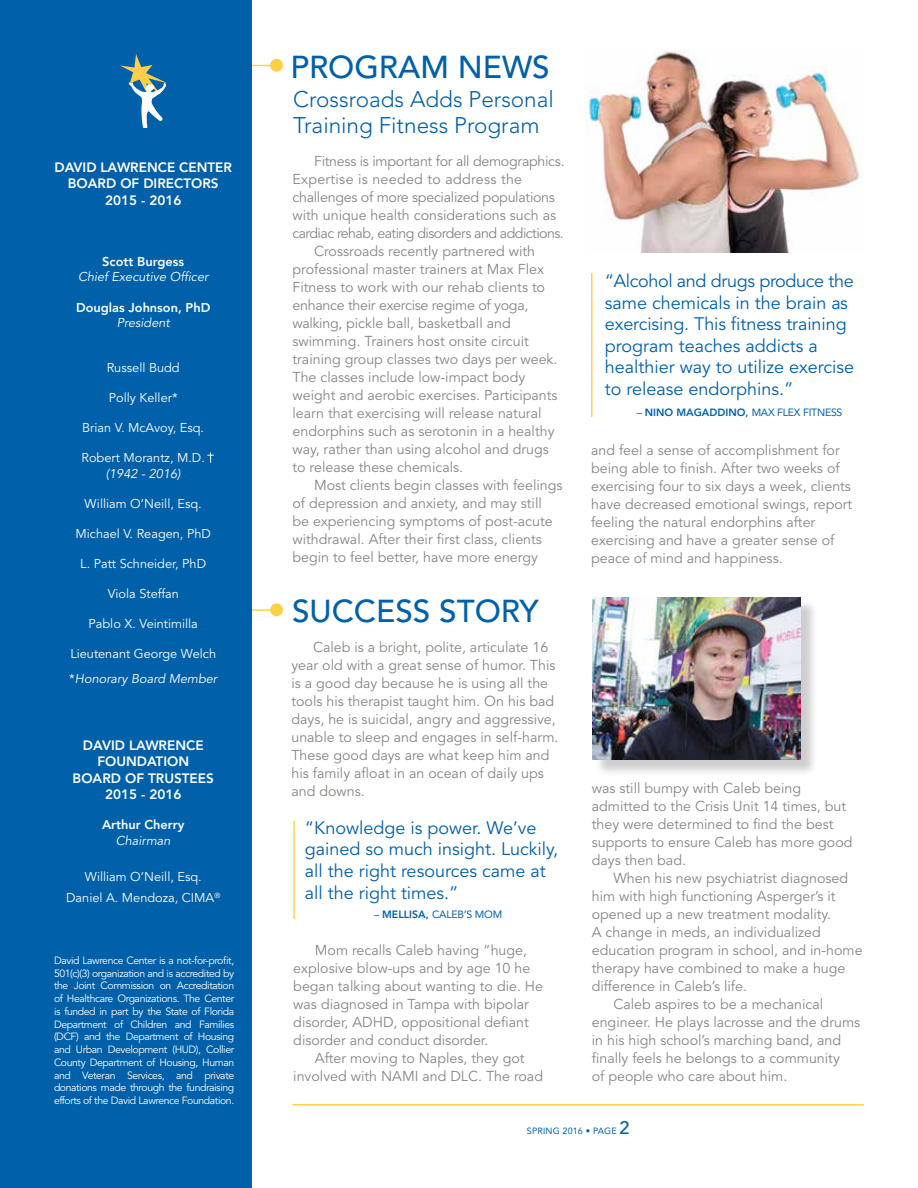
<style>
.page{position:relative;width:918px;height:1188px;background:#fff}
.page>*{position:absolute;margin:0;border:0;box-sizing:border-box;transform-origin:0 0}
.t1{font:500 31.5px "Avenir";color:#0060a9}
.t2{font:300 22.5px/25.5px "Avenir";color:#0060a9}
.t3{font:18px/21.6px "Avenir";color:#0060a9}
.t4{font:14.25px/18px "Avenir";color:#878681}
.t5{font:14.25px "Avenir";letter-spacing:-.02em;color:#878681}
.t6{font:14.25px "Avenir";letter-spacing:-.04em;color:#878681}
.t7{font:14.25px "Avenir";letter-spacing:.02em;color:#878681}
.t8{font:800 13.5px/16.2px "Avenir";color:#fff;text-align:center}
.t9{font:12.75px/25px "Avenir";color:#fff}
.t10{font:italic 12.75px "Avenir";color:#fff}
.t11{font:800 12.75px "Avenir";color:#fff}
.t12{font:10.5px/12.8px "Avenir";letter-spacing:-.04em;color:#fff;text-align:justify}
.t13{font:10.5px "Avenir";letter-spacing:-.02em;color:#0060a9}
.t14{font:9px "Avenir";letter-spacing:.015em;color:#0060a9}
.s1{font-style:italic}
.s2{font-weight:800}
.s3{font-weight:500;font-size:18px}
</style>
<div class="page">
<img style="left:585px;top:50px;width:277px;height:203px">
<hr style="left:293px;top:821px;width:2px;height:98px;background:#ffd046">
<hr style="left:591px;top:273px;width:1px;height:144px;background:#ffd046">
<hr style="left:67px;top:609px;width:210px;height:2px;background:#ffd046">
<div style="left:270px;top:603px;width:13px;height:13px;background:#ffd046;border-radius:50%"></div>
<hr style="left:67px;top:65px;width:210px;height:1px;background:#ffd046">
<div style="left:270px;top:59px;width:13px;height:13px;background:#ffd046;border-radius:50%"></div>
<div style="left:0;top:0;width:252px;height:1188px;background:#0060a9"></div>
<svg style="left:120px;top:54px;width:46px;height:73px"></svg>
<hr style="left:292px;top:1104px;width:572px;height:2px;background:#ffd046">
<svg style="left:207px;top:453px;width:7px;height:10px"></svg>
<div style="left:595px;top:599px;width:223px;height:178px;background:#000;opacity:.2"></div>
<img style="left:593px;top:597px;width:208px;height:162px">
<p class="t8" style="left:54px;top:159px;width:179px">DAVID LAWRENCE CENTER<br>BOARD OF DIRECTORS<br>2015 - 2016</p>
<p class="t11" style="left:102px;top:254px;width:83px">Scott Burgess</p>
<p class="t10" style="left:78px;top:269px;width:132px">Chief Executive Officer</p>
<p class="t11" style="left:76px;top:300px;width:136px">Douglas Johnson, PhD</p>
<p class="t10" style="left:117px;top:315px;width:55px">President</p>
<p class="t9" style="left:107px;top:356px;width:74px">Russell Budd</p>
<p class="t9" style="left:109px;top:386px;width:70px">Polly Keller*</p>
<p class="t9" style="left:82px;top:416px;width:123px">Brian V. McAvoy, Esq.</p>
<p class="t9" style="left:81px;top:446px;width:125px">Robert Morantz, M.D.</p>
<p class="t10" style="left:106px;top:466px;width:76px">(1942 - 2016)</p>
<p class="t9" style="left:85px;top:491px;width:119px">William O’Neill, Esq.</p>
<p class="t9" style="left:76px;top:521px;width:137px">Michael V. Reagen, PhD</p>
<p class="t9" style="left:80px;top:551px;width:127px">L. Patt Schneider, PhD</p>
<p class="t9" style="left:108px;top:581px;width:73px">Viola Steffan</p>
<p class="t9" style="left:89px;top:611px;width:111px">Pablo X. Veintimilla</p>
<p class="t9" style="left:69px;top:641px;width:149px">Lieutenant George Welch *<span class="s1">Honorary Board Member</span></p>
<p class="t8" style="left:73px;top:737px;width:143px">DAVID LAWRENCE<br>FOUNDATION<br>BOARD OF TRUSTEES<br>2015 - 2016</p>
<p class="t11" style="left:102px;top:817px;width:84px">Arthur Cherry</p>
<p class="t10" style="left:116px;top:833px;width:56px">Chairman</p>
<p class="t9" style="left:66px;top:866px;width:156px;line-height:21px;text-align:center">William O’Neill, Esq.<br>Daniel A. Mendoza, CIMA<sup>®</sup></p>
<p class="t12" style="left:54px;top:954px;width:182px">David Lawrence Center is a not-for-profit, 501(c)(3) organization and is accredited by the Joint Commission on Accreditation of Healthcare Organizations. The Center is funded in part by the State of Florida Department of Children and Families (DCF) and the Department of Housing and Urban Development (HUD), Collier County Department of Housing, Human and Veteran Services, and private donations made through the fundraising efforts of the David Lawrence Foundation.</p>
<h1 class="t1" style="left:290px;top:49px;width:261px">PROGRAM NEWS</h1>
<h2 class="t2" style="left:293px;top:87px;width:262px">Crossroads Adds Personal<br>Training Fitness Program</h2>
<p class="t5" style="left:314px;top:153px;width:252px">Fitness is important for all demographics.</p>
<p class="t7" style="left:292px;top:171px;width:231px">Expertise is needed to address the</p>
<p class="t5" style="left:292px;top:189px;width:264px">challenges of more specialized populations</p>
<p class="t4" style="left:292px;top:207px;width:265px">with unique health considerations such as</p>
<p class="t6" style="left:292px;top:225px;width:273px">cardiac rehab, eating disorders and addictions.</p>
<p class="t4" style="left:314px;top:243px;width:223px">Crossroads recently partnered with</p>
<p class="t4" style="left:292px;top:261px;width:253px">professional master trainers at Max Flex</p>
<p class="t4" style="left:292px;top:279px;width:254px">Fitness to work with our rehab clients to</p>
<p class="t5" style="left:292px;top:297px;width:237px">enhance their exercise regime of yoga,</p>
<p class="t4" style="left:292px;top:315px;width:220px">walking, pickle ball, basketball and</p>
<p class="t4" style="left:292px;top:333px;width:238px">swimming. Trainers host onsite circuit</p>
<p class="t4" style="left:292px;top:351px;width:266px">training group classes two days per week.</p>
<p class="t4" style="left:292px;top:369px;width:234px">The classes include low-impact body</p>
<p class="t4" style="left:292px;top:387px;width:267px">weight and aerobic exercises. Participants</p>
<p class="t4" style="left:292px;top:405px;width:251px">learn that exercising will release natural</p>
<p class="t4" style="left:292px;top:423px;width:264px">endorphins such as serotonin in a healthy</p>
<p class="t4" style="left:292px;top:441px;width:258px">way, rather than using alcohol and drugs</p>
<p class="t4" style="left:292px;top:459px;width:172px">to release these chemicals.</p>
<p class="t4" style="left:314px;top:477px;width:250px">Most clients begin classes with feelings</p>
<p class="t4" style="left:292px;top:495px;width:251px">of depression and anxiety, and may still</p>
<p class="t4" style="left:292px;top:513px;width:262px">be experiencing symptoms of post-acute</p>
<p class="t4" style="left:292px;top:531px;width:251px">withdrawal. After their first class, clients</p>
<p class="t4" style="left:292px;top:549px;width:247px">begin to feel better, have more energy</p>
<h1 class="t1" style="left:292px;top:593px;width:248px">SUCCESS STORY</h1>
<p class="t4" style="left:291px;top:638px;width:269px;text-indent:22px">Caleb is a bright, polite, articulate 16 year old with a great sense of humor. This is a good day because he is using all the tools his therapist taught him. On his bad days, he is suicidal, angry and aggressive, unable to sleep and engages in self-harm.<br>These good days are what keep him and his family afloat in an ocean of daily ups and downs.</p>
<p class="t3" style="left:305px;top:817px;width:255px">“Knowledge is power. We’ve gained so much insight. Luckily, all the right resources came at all the right times.”</p>
<p class="t13" style="left:374px;top:908px;width:130px">– <span class="s2">MELLISA,</span> CALEB’S MOM</p>
<p class="t4" style="left:293px;top:941px;width:251px;text-indent:22px">Mom recalls Caleb having “huge, explosive blow-ups and by age 10 he began talking about wanting to die. He was diagnosed in Tampa with bipolar disorder, ADHD, oppositional defiant disorder and conduct disorder.</p>
<p class="t4" style="left:293px;top:1049px;width:251px;text-align:center">After moving to Naples, they got involved with NAMI and DLC. The road</p>
<p class="t3" style="left:605px;top:270px;width:251px">“Alcohol and drugs produce the same chemicals in the brain as exercising. This fitness training program teaches addicts a healthier way to utilize exercise to release endorphins.”</p>
<p class="t13" style="left:637px;top:406px;width:207px">– <span class="s2">NINO MAGADDINO,</span> MAX FLEX FITNESS</p>
<p class="t4" style="left:591px;top:441px;width:263px">and feel a sense of accomplishment for being able to finish. After two weeks of exercising four to six days a week, clients have decreased emotional swings, report feeling the natural endorphins after exercising and have a greater sense of peace of mind and happiness.</p>
<p class="t4" style="left:592px;top:779px;width:262px">was still bumpy with Caleb being admitted to the Crisis Unit 14 times, but they were determined to find the best supports to ensure Caleb has more good days then bad.</p>
<p class="t4" style="left:613px;top:869px;width:236px">When his new psychiatrist diagnosed</p>
<p class="t4" style="left:592px;top:887px;width:245px">him with high functioning Asperger’s it</p>
<p class="t4" style="left:592px;top:905px;width:241px">opened up a new treatment modality.</p>
<p class="t4" style="left:592px;top:923px;width:231px">A change in meds, an individualized</p>
<p class="t4" style="left:592px;top:941px;width:272px">education program in school, and in-home</p>
<p class="t4" style="left:592px;top:959px;width:255px">therapy have combined to make a huge</p>
<p class="t4" style="left:592px;top:977px;width:157px">difference in Caleb’s life.</p>
<p class="t4" style="left:613px;top:995px;width:211px">Caleb aspires to be a mechanical</p>
<p class="t4" style="left:592px;top:1013px;width:270px">engineer. He plays lacrosse and the drums</p>
<p class="t4" style="left:592px;top:1031px;width:251px">in his high school’s marching band, and</p>
<p class="t4" style="left:592px;top:1049px;width:250px">finally feels he belongs to a community</p>
<p class="t4" style="left:592px;top:1067px;width:197px">of people who care about him.</p>
<p class="t14" style="left:527px;top:1126px;width:104px">SPRING 2016 • PAGE <span class="s3">2</span></p>
</div>
